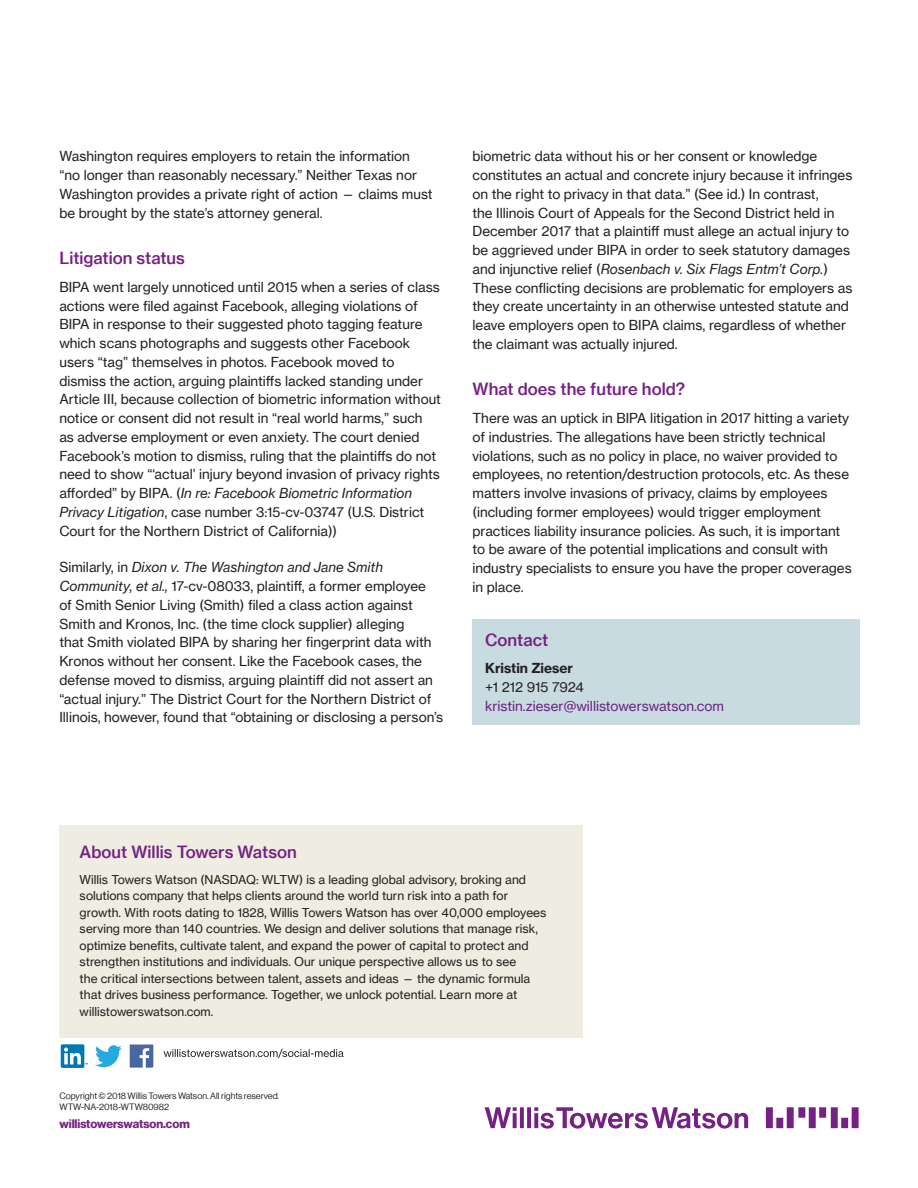
<style>
.page{position:relative;width:918px;height:1188px;background:#fff}
.page>*{position:absolute;margin:0;border:0;box-sizing:border-box;transform-origin:0 0}
.Subhead_1__11_13_Med{font:16.5px "N Haas Grotesk TX Pro 65 Md";color:#752183}
.Body_text_black{font:13.5px/18.8px "N Haas Grotesk TX Pro 55 Rg";color:#231f20}
.Body_text_black-2{font:13.5px/18.8px "N Haas Grotesk TX Pro 55 Rg";color:#702082}
.t1{font:12px/16.5px "N Haas Grotesk TX Pro 55 Rg";color:#231f20}
.t2{font:12px "N Haas Grotesk DS Pro 75 Bd";color:#752183}
.t3{font:9px/10.8px "N Haas Grotesk DS Pro 55 Rg";color:#231f20}
.s1{font-family:"N Haas Grotesk TX Pro 56 It"}
.s2{font-family:"N Haas Grotesk TX Pro 75 Bd";color:#231f20}
.s3{color:#231f20}
</style>
<div class="page">
<div style="left:59px;top:825px;width:524px;height:212px;background:#efece1"></div>
<div style="left:61px;top:1044px;width:23px;height:24px;background:#0078b5;border-radius:2px"></div>
<svg style="left:64px;top:1048px;width:24px;height:16px"></svg>
<svg style="left:95px;top:1045px;width:27px;height:22px"></svg>
<svg style="left:129px;top:1044px;width:24px;height:24px"></svg>
<svg style="left:164px;top:1049px;width:180px;height:9px"></svg>
<svg style="left:485px;top:1107px;width:374px;height:22px"></svg>
<div style="left:472px;top:619px;width:388px;height:105px;background:#c8dbe1"></div>
<p class="Body_text_black" style="left:59px;top:147px;width:375px">Washington requires employers to retain the information “no longer than reasonably necessary.” Neither Texas nor Washington provides a private right of action — claims must be brought by the state’s attorney general.</p>
<p class="Subhead_1__11_13_Med" style="left:59px;top:248px;width:127px">Litigation status</p>
<p class="Body_text_black" style="left:59px;top:277px;width:383px">BIPA went largely unnoticed until 2015 when a series of class actions were filed against Facebook, alleging violations of BIPA in response to their suggested photo tagging feature which scans photographs and suggests other Facebook users “tag” themselves in photos. Facebook moved to dismiss the action, arguing plaintiffs lacked standing under Article III, because collection of biometric information without notice or consent did not result in “real world harms,” such<br>as adverse employment or even anxiety. The court denied Facebook’s motion to dismiss, ruling that the plaintiffs do not need to show “‘actual’ injury beyond invasion of privacy rights afforded” by BIPA. (<span class="s1">In re: Facebook Biometric Information Privacy Litigation</span>, case number 3:15-cv-03747 (U.S. District Court for the Northern District of California))</p>
<p class="Body_text_black" style="left:59px;top:558px;width:385px">Similarly, in <span class="s1">Dixon v. The Washington and Jane Smith Community, et al.,</span> 17-cv-08033, plaintiff, a former employee<br>of Smith Senior Living (Smith) filed a class action against Smith and Kronos, Inc. (the time clock supplier) alleging<br>that Smith violated BIPA by sharing her fingerprint data with Kronos without her consent. Like the Facebook cases, the defense moved to dismiss, arguing plaintiff did not assert an “actual injury.” The District Court for the Northern District of Illinois, however, found that “obtaining or disclosing a person’s</p>
<p class="Body_text_black" style="left:472px;top:147px;width:382px">biometric data without his or her consent or knowledge constitutes an actual and concrete injury because it infringes on the right to privacy in that data.” (See id.) In contrast,<br>the Illinois Court of Appeals for the Second District held in December 2017 that a plaintiff must allege an actual injury to be aggrieved under BIPA in order to seek statutory damages and injunctive relief (<span class="s1">Rosenbach v. Six Flags Entm’t Corp.</span>)<br>These conflicting decisions are problematic for employers as they create uncertainty in an otherwise untested statute and leave employers open to BIPA claims, regardless of whether the claimant was actually injured.</p>
<p class="Subhead_1__11_13_Med" style="left:472px;top:379px;width:214px">What does the future hold?</p>
<p class="Body_text_black" style="left:472px;top:409px;width:381px">There was an uptick in BIPA litigation in 2017 hitting a variety of industries. The allegations have been strictly technical violations, such as no policy in place, no waiver provided to employees, no retention/destruction protocols, etc. As these matters involve invasions of privacy, claims by employees (including former employees) would trigger employment practices liability insurance policies. As such, it is important to be aware of the potential implications and consult with industry specialists to ensure you have the proper coverages in place.</p>
<p class="Subhead_1__11_13_Med" style="left:485px;top:629px;width:65px">Contact</p>
<p class="Body_text_black-2" style="left:485px;top:659px;width:240px"><span class="s2">Kristin Zieser<br></span><span class="s3">+1 212 915 7924 </span>kristin.zieser@willistowerswatson.com</p>
<p class="Subhead_1__11_13_Med" style="left:80px;top:842px;width:219px">About Willis Towers Watson</p>
<p class="t1" style="left:80px;top:871px;width:468px">Willis Towers Watson (NASDAQ: WLTW) is a leading global advisory, broking and solutions company that helps clients around the world turn risk into a path for growth. With roots dating to 1828, Willis Towers Watson has over 40,000 employees serving more than 140 countries. We design and deliver solutions that manage risk, optimize benefits, cultivate talent, and expand the power of capital to protect and strengthen institutions and individuals. Our unique perspective allows us to see<br>the critical intersections between talent, assets and ideas — the dynamic formula that drives business performance. Together, we unlock potential. Learn more at willistowerswatson.com.</p>
<p class="t3" style="left:59px;top:1090px;width:221px">Copyright © 2018 Willis Towers Watson. All rights reserved.<br>WTW-NA-2018-WTW80982</p>
<p class="t2" style="left:59px;top:1117px;width:132px">willistowerswatson.com</p>
</div>
